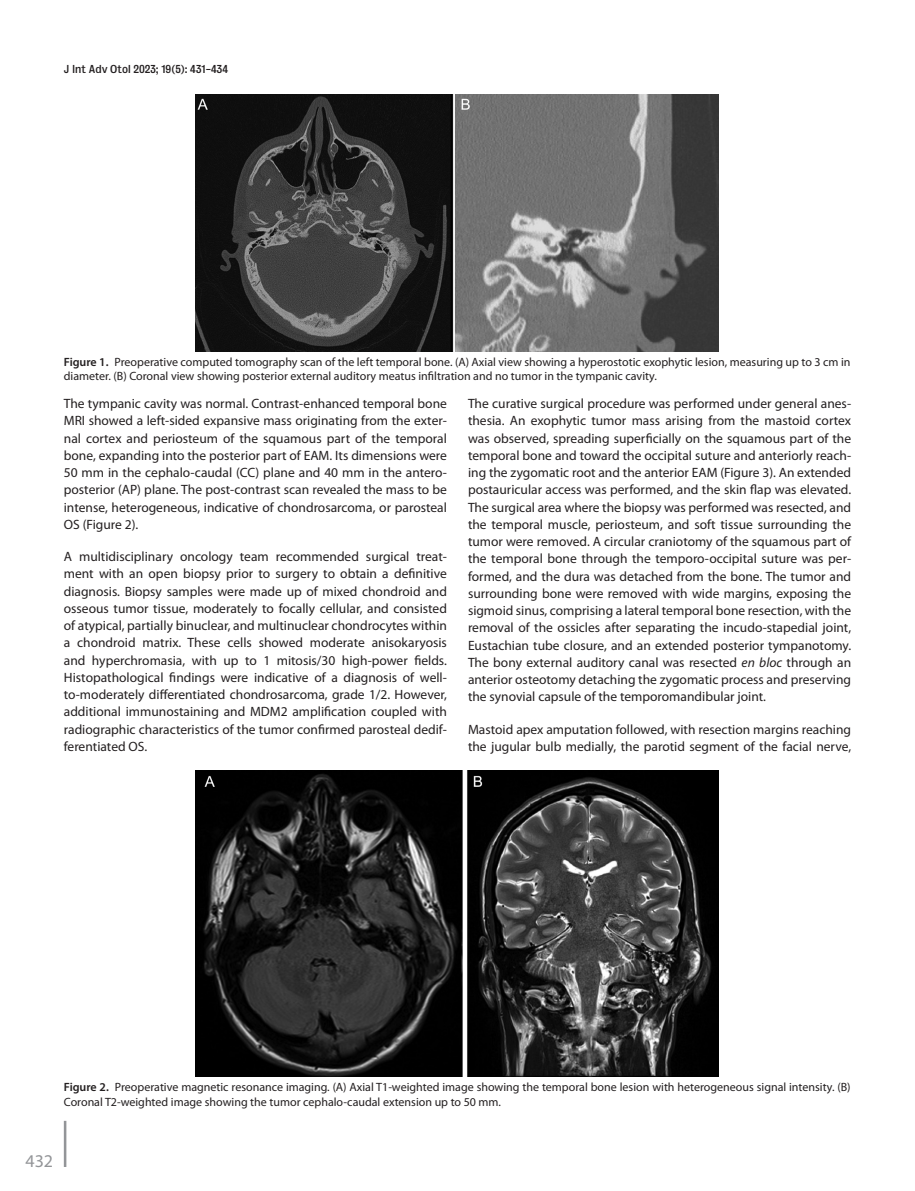
<style>
.page{position:relative;width:915px;height:1191px;background:#fff}
.page>*{position:absolute;margin:0;border:0;box-sizing:border-box;transform-origin:0 0}
.t1{font:18px "Myriad Pro";color:#939598}
.TXI{font:13.5px/17.2px "Myriad Pro";color:#231f20;text-align:justify}
.FC{font:12px/14.4px "Myriad Pro";color:#231f20}
.t2{font:10.5px "Bureau Grotesque Five Three";color:#231f20}
.s1{font-weight:600}
.s2{font-style:italic}
</style>
<div class="page">
<hr style="left:64px;top:1120px;width:2px;height:47px;background:#939598">
<img style="left:195px;top:95px;width:523px;height:257px">
<img style="left:195px;top:770px;width:523px;height:306px">
<p class="t2" style="left:64px;top:62px;width:166px">J Int Adv Otol 2023; 19(5): 431-434</p>
<p class="FC" style="left:64px;top:355px;width:788px"><span class="s1">Figure 1.</span> Preoperative computed tomography scan of the left temporal bone. (A) Axial view showing a hyperostotic exophytic lesion, measuring up to 3 cm in diameter. (B) Coronal view showing posterior external auditory meatus infiltration and no tumor in the tympanic cavity.</p>
<p class="TXI" style="left:64px;top:394px;width:384px">The tympanic cavity was normal. Contrast-enhanced temporal bone MRI showed a left-sided expansive mass originating from the exter&shy;nal cortex and periosteum of the squamous part of the temporal bone, expanding into the posterior part of EAM. Its dimensions were 50 mm in the cephalo-caudal (CC) plane and 40 mm in the antero&shy;posterior (AP) plane. The post-contrast scan revealed the mass to be intense, heterogeneous, indicative of chondrosarcoma, or parosteal OS (Figure 2).</p>
<p class="TXI" style="left:64px;top:547px;width:384px">A multidisciplinary oncology team recommended surgical treat&shy;ment with an open biopsy prior to surgery to obtain a definitive diagnosis. Biopsy samples were made up of mixed chondroid and osseous tumor tissue, moderately to focally cellular, and consisted of atypical, partially binuclear, and multinuclear chondrocytes within a chondroid matrix. These cells showed moderate anisokaryosis and hyperchromasia, with up to 1 mitosis/30 high-power fields.<br>Histopathological findings were indicative of a diagnosis of well&shy;to-moderately differentiated chondrosarcoma, grade 1/2. However, additional immunostaining and MDM2 amplification coupled with radiographic characteristics of the tumor confirmed parosteal dedif&shy;ferentiated OS.</p>
<p class="TXI" style="left:468px;top:394px;width:384px">The curative surgical procedure was performed under general anes&shy;thesia. An exophytic tumor mass arising from the mastoid cortex was observed, spreading superficially on the squamous part of the temporal bone and toward the occipital suture and anteriorly reach&shy;ing the zygomatic root and the anterior EAM (Figure 3). An extended postauricular access was performed, and the skin flap was elevated.<br>The surgical area where the biopsy was performed was resected, and the temporal muscle, periosteum, and soft tissue surrounding the tumor were removed. A circular craniotomy of the squamous part of the temporal bone through the temporo-occipital suture was per&shy;formed, and the dura was detached from the bone. The tumor and surrounding bone were removed with wide margins, exposing the sigmoid sinus, comprising a lateral temporal bone resection, with the removal of the ossicles after separating the incudo-stapedial joint, Eustachian tube closure, and an extended posterior tympanotomy.<br>The bony external auditory canal was resected <span class="s2">en bloc</span> through an anterior osteotomy detaching the zygomatic process and preserving the synovial capsule of the temporomandibular joint.</p>
<p class="TXI" style="left:468px;top:720px;width:384px">Mastoid apex amputation followed, with resection margins reaching the jugular bulb medially, the parotid segment of the facial nerve,</p>
<p class="FC" style="left:64px;top:1079px;width:788px"><span class="s1">Figure 2.</span> Preoperative magnetic resonance imaging. (A) Axial T1-weighted image showing the temporal bone lesion with heterogeneous signal intensity. (B)<br>Coronal T2-weighted image showing the tumor cephalo-caudal extension up to 50 mm.</p>
<h1 class="t1" style="left:25px;top:1149px;width:29px">432</h1>
</div>
